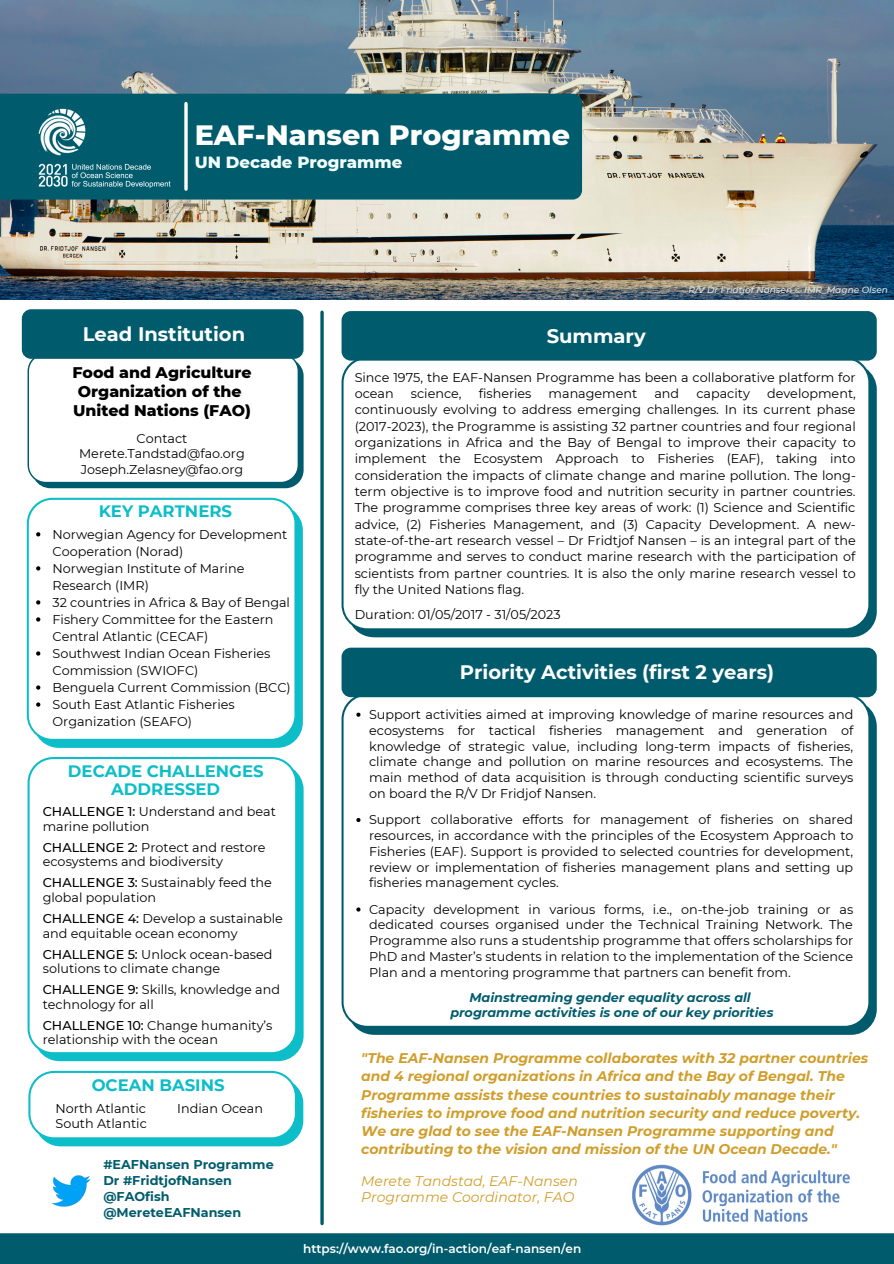
<style>
.page{position:relative;width:894px;height:1264px;background:#fff}
.page>*{position:absolute;margin:0;border:0;box-sizing:border-box;transform-origin:0 0}
.t1{font:800 28.5px "Montserrat";color:#fff}
.t2{font:700 19.5px "Montserrat";color:#fff}
.t3{font:700 16.5px "Montserrat";color:#0dbdc8}
.t4{font:800 16.5px "Montserrat";color:#f2feff}
.t5{font:800 15.75px/19.4px "Montserrat";color:#000;text-align:center}
.t6{font:italic 700 13.95px/18px "Montserrat";color:#d09e2b}
.t7{font:italic 13.95px "Montserrat";color:#d09e2b}
.t8{font:12.75px/16.4px "Montserrat";color:#000}
.t9{font:italic 700 12.75px "Montserrat";color:#005c6d}
.t10{font:700 12.75px "Montserrat";color:#005c6d}
.t11{font:600 12px "Montserrat";color:#fff}
.t12{font:italic 500 9px "Montserrat";color:#d9e7e8}
.s1{font-weight:500}
</style>
<div class="page">
<hr style="left:320px;top:312px;width:3px;height:911px;background:#005c6d">
<svg style="left:28px;top:353px;width:275px;height:135px"></svg>
<svg style="left:28px;top:757px;width:275px;height:304px"></svg>
<svg style="left:341px;top:357px;width:535px;height:280px"></svg>
<svg style="left:341px;top:693px;width:535px;height:341px"></svg>
<img style="left:632px;top:1164px;width:218px;height:62px">
<div style="left:0;top:1233px;width:893px;height:30px;background:#005c6d"></div>
<div style="left:341px;top:311px;width:535px;height:49px;background:#005c6d;border-radius:9px"></div>
<div style="left:341px;top:647px;width:535px;height:50px;background:#005c6d;border-radius:9px"></div>
<svg style="left:27px;top:498px;width:276px;height:250px"></svg>
<img style="left:0;top:0;width:893px;height:300px">
<div style="left:0;top:94px;width:582px;height:105px;background:#005c6d"></div>
<img style="left:32px;top:96px;width:143px;height:103px">
<svg style="left:184px;top:104px;width:4px;height:85px"></svg>
<svg style="left:28px;top:1070px;width:275px;height:76px"></svg>
<div style="left:22px;top:309px;width:281px;height:50px;background:#005c6d;border-radius:9px"></div>
<img style="left:51px;top:1175px;width:40px;height:31px">
<svg style="left:356px;top:712px;width:4px;height:4px"></svg>
<svg style="left:356px;top:818px;width:4px;height:4px"></svg>
<svg style="left:356px;top:907px;width:4px;height:4px"></svg>
<svg style="left:36px;top:532px;width:4px;height:4px"></svg>
<svg style="left:36px;top:566px;width:4px;height:4px"></svg>
<svg style="left:36px;top:600px;width:4px;height:4px"></svg>
<svg style="left:36px;top:617px;width:4px;height:4px"></svg>
<svg style="left:36px;top:651px;width:4px;height:4px"></svg>
<svg style="left:36px;top:685px;width:4px;height:4px"></svg>
<svg style="left:36px;top:702px;width:4px;height:4px"></svg>
<p class="t1" style="left:195px;top:117px;width:376px">EAF-Nansen Programme</p>
<p class="t4" style="left:195px;top:151px;width:209px">UN Decade Programme</p>
<p class="t2" style="left:83px;top:322px;width:164px">Lead Institution</p>
<p class="t2" style="left:546px;top:324px;width:100px">Summary</p>
<p class="t12" style="left:688px;top:284px;width:201px">R/V Dr Fridtjof Nansen © IMR_Magne Olsen</p>
<p class="t5" style="left:72px;top:362px;width:180px">Food and Agriculture<br>Organization of the</p>
<p class="t5" style="left:73px;top:401px;width:179px">United Nations (FAO)</p>
<p class="t8" style="left:136px;top:430px;width:52px">Contact</p>
<p class="t8" style="left:79px;top:445px;width:167px">Merete.Tandstad@fao.org</p>
<p class="t8" style="left:81px;top:461px;width:164px">Joseph.Zelasney@fao.org</p>
<p class="t3" style="left:99px;top:501px;width:135px">KEY PARTNERS</p>
<p class="t8" style="left:52px;top:525px;width:236px;line-height:17px">Norwegian Agency for Development<br>Cooperation (Norad)</p>
<p class="t8" style="left:52px;top:559px;width:193px;line-height:17px">Norwegian Institute of Marine<br>Research (IMR)</p>
<p class="t8" style="left:52px;top:594px;width:239px">32 countries in Africa &amp; Bay of Bengal</p>
<p class="t8" style="left:52px;top:610px;width:222px;line-height:17px">Fishery Committee for the Eastern<br>Central Atlantic (CECAF)</p>
<p class="t8" style="left:52px;top:644px;width:219px;line-height:17px">Southwest Indian Ocean Fisheries<br>Commission (SWIOFC)</p>
<p class="t8" style="left:52px;top:679px;width:240px">Benguela Current Commission (BCC)</p>
<p class="t8" style="left:52px;top:695px;width:184px;line-height:17px">South East Atlantic Fisheries<br>Organization (SEAFO)</p>
<p class="t3" style="left:68px;top:761px;width:197px">DECADE CHALLENGES</p>
<p class="t3" style="left:111px;top:779px;width:110px">ADDRESSED</p>
<p class="t8" style="left:43px;top:804px;width:234px;line-height:14.5px"><span class="s1">CHALLENGE 1:</span> Understand and beat marine pollution</p>
<p class="t8" style="left:43px;top:840px;width:224px;line-height:14.5px"><span class="s1">CHALLENGE 2:</span> Protect and restore ecosystems and biodiversity</p>
<p class="t8" style="left:43px;top:875px;width:231px;line-height:14.5px"><span class="s1">CHALLENGE 3:</span> Sustainably feed the global population</p>
<p class="t8" style="left:43px;top:911px;width:242px;line-height:14.5px"><span class="s1">CHALLENGE 4:</span> Develop a sustainable and equitable ocean economy</p>
<p class="t8" style="left:43px;top:946px;width:231px;line-height:14.5px"><span class="s1">CHALLENGE 5:</span> Unlock ocean-based solutions to climate change</p>
<p class="t8" style="left:43px;top:982px;width:239px;line-height:14.5px"><span class="s1">CHALLENGE 9:</span> Skills, knowledge and technology for all</p>
<p class="t8" style="left:43px;top:1017px;width:231px;line-height:14.5px"><span class="s1">CHALLENGE 10:</span> Change humanity’s relationship with the ocean</p>
<p class="t3" style="left:92px;top:1074px;width:134px">OCEAN BASINS</p>
<p class="t8" style="left:55px;top:1100px;width:92px">North Atlantic</p>
<p class="t8" style="left:55px;top:1115px;width:93px">South Atlantic</p>
<p class="t8" style="left:177px;top:1100px;width:87px">Indian Ocean</p>
<p class="t10" style="left:103px;top:1156px;width:172px">#EAFNansen Programme</p>
<p class="t10" style="left:103px;top:1172px;width:130px">Dr #FridtjofNansen</p>
<p class="t10" style="left:103px;top:1188px;width:68px">@FAOfish</p>
<p class="t10" style="left:103px;top:1204px;width:139px">@MereteEAFNansen</p>
<p class="t8" style="left:354px;top:369px;width:502px">Since 1975, the EAF-Nansen Programme has been a collaborative platform for ocean</p>
<p class="t8" style="left:410px;top:385px;width:52px">science,</p>
<p class="t8" style="left:478px;top:385px;width:54px">fisheries</p>
<p class="t8" style="left:548px;top:385px;width:90px">management</p>
<p class="t8" style="left:654px;top:385px;width:26px">and</p>
<p class="t8" style="left:696px;top:385px;width:55px">capacity</p>
<p class="t8" style="left:354px;top:385px;width:502px;text-align:justify;text-indent:412px">development, continuously evolving to address emerging challenges. In its current phase (2017-2023), the Programme is assisting 32 partner countries and four regional organizations in Africa and the Bay of Bengal to improve their capacity to implement the Ecosystem Approach to Fisheries (EAF), taking into consideration the impacts of climate change and marine pollution. The long&shy;term objective is to improve food and nutrition security in partner countries.<br>The programme comprises three key areas of work: (1) Science and Scientific advice, (2) Fisheries Management, and (3) Capacity Development. A new&shy;state-of-the-art research vessel – Dr Fridtjof Nansen – is an integral part of the programme and serves to conduct marine research with the participation of scientists from partner countries. It is also the only marine research vessel to fly the United Nations flag.</p>
<p class="t8" style="left:354px;top:606px;width:207px">Duration: 01/05/2017 - 31/05/2023</p>
<p class="t2" style="left:459px;top:660px;width:316px">Priority Activities (first 2 years)</p>
<p class="t8" style="left:369px;top:706px;width:485px;line-height:15.9px;text-align:justify">Support activities aimed at improving knowledge of marine resources and ecosystems for tactical fisheries management and generation of knowledge of strategic value, including long-term impacts of fisheries, climate change and pollution on marine resources and ecosystems. The main method of data acquisition is through conducting scientific surveys on board the R/V Dr Fridjof Nansen.</p>
<p class="t8" style="left:369px;top:811px;width:486px;line-height:15.9px;text-align:justify">Support collaborative efforts for management of fisheries on shared resources, in accordance with the principles of the Ecosystem Approach to Fisheries (EAF). Support is provided to selected countries for development, review or implementation of fisheries management plans and setting up fisheries management cycles.</p>
<p class="t8" style="left:369px;top:901px;width:485px;line-height:15.9px;text-align:justify">Capacity development in various forms, i.e., on-the-job training or as dedicated courses organised under the Technical Training Network. The Programme also runs a studentship programme that offers scholarships for PhD and Master’s students in relation to the implementation of the Science Plan and a mentoring programme that partners can benefit from.</p>
<p class="t9" style="left:469px;top:989px;width:283px">Mainstreaming gender equality across all</p>
<p class="t9" style="left:450px;top:1004px;width:324px">programme activities is one of our key priorities</p>
<p class="t6" style="left:361px;top:1049px;width:508px">"The EAF-Nansen Programme collaborates with 32 partner countries and 4 regional organizations in Africa and the Bay of Bengal. The Programme assists these countries to sustainably manage their fisheries to improve food and nutrition security and reduce poverty.<br>We are glad to see the EAF-Nansen Programme supporting and contributing to the vision and mission of the UN Ocean Decade."</p>
<p class="t7" style="left:361px;top:1172px;width:218px">Merete Tandstad, EAF-Nansen</p>
<p class="t7" style="left:361px;top:1188px;width:215px">Programme Coordinator, FAO</p>
<p class="t11" style="left:303px;top:1241px;width:279px">https://www.fao.org/in-action/eaf-nansen/en</p>
</div>
